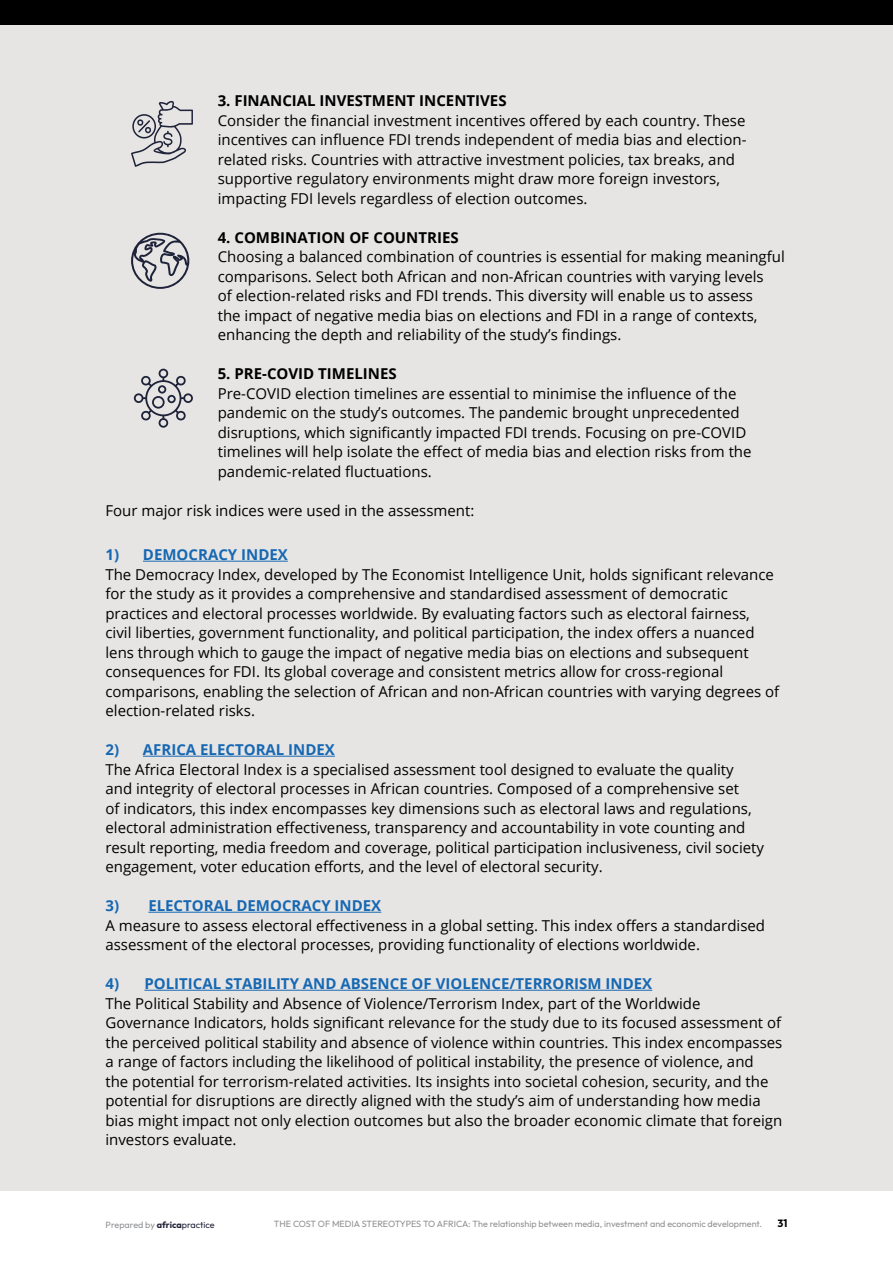
<style>
.page{position:relative;width:893px;height:1263px;background:#fff}
.page>*{position:absolute;margin:0;border:0;box-sizing:border-box;transform-origin:0 0}
.t1{font:15px/19.5px "Open Sans";color:#000}
.t2{font:700 15px "Open Sans";color:#1768b3}
.t3{font:700 15px "Open Sans";color:#000}
.t4{font:700 10.5px "Outfit";color:#000}
.t5{font:9px "Outfit";color:#8f9194}
.s1{font-weight:700;color:#23253b}
.s2{color:#23253b}
</style>
<div class="page">
<div style="left:0;top:0;width:893px;height:1191px;background:#e6e5e4"></div>
<hr style="left:143px;top:561px;width:145px;height:1px;background:#1768b3">
<hr style="left:143px;top:756px;width:192px;height:1px;background:#1768b3">
<hr style="left:148px;top:912px;width:233px;height:1px;background:#1768b3">
<hr style="left:144px;top:990px;width:508px;height:1px;background:#1768b3">
<svg style="left:131px;top:101px;width:62px;height:66px"></svg>
<svg style="left:131px;top:233px;width:58px;height:56px"></svg>
<svg style="left:134px;top:369px;width:59px;height:59px"></svg>
<div style="left:0;top:0;width:893px;height:25px;background:#000"></div>
<p class="t3" style="left:218px;top:90px;width:35px">3. FINANCIAL</p>
<p class="t3" style="left:320px;top:90px;width:16px">INVESTMENT</p>
<p class="t3" style="left:419px;top:90px;width:15px">INCENTIVES</p>
<p class="t1" style="left:218px;top:110px;width:530px">Consider the financial investment incentives offered by each country. These incentives can influence FDI trends independent of media bias and election&shy;related risks. Countries with attractive investment policies, tax breaks, and supportive regulatory environments might draw more foreign investors, impacting FDI levels regardless of election outcomes.</p>
<p class="t3" style="left:218px;top:226px;width:38px">4. COMBINATION</p>
<p class="t3" style="left:349px;top:226px;width:44px">OF COUNTRIES</p>
<p class="t1" style="left:218px;top:246px;width:569px">Choosing a balanced combination of countries is essential for making meaningful comparisons. Select both African and non-African countries with varying levels<br>of election-related risks and FDI trends. This diversity will enable us to assess<br>the impact of negative media bias on elections and FDI in a range of contexts, enhancing the depth and reliability of the study’s findings.</p>
<p class="t3" style="left:218px;top:363px;width:111px">5. PRE-COVID TIMELINES</p>
<p class="t1" style="left:218px;top:383px;width:39px">Pre-covid</p>
<p class="t1" style="left:218px;top:383px;width:535px;text-indent:77px">election timelines are essential to minimise the influence of the pandemic on the study’s outcomes. The pandemic brought unprecedented disruptions, which significantly impacted FDI trends. Focusing on pre-covid timelines will help isolate the effect of media bias and election risks from the pandemic-related fluctuations.</p>
<p class="t1" style="left:105px;top:501px;width:371px">Four major risk indices were used in the assessment:</p>
<p class="t2" style="left:105px;top:544px;width:60px">1) DEMOCRACY</p>
<p class="t2" style="left:241px;top:544px;width:17px">INDEX</p>
<p class="t1" style="left:105px;top:564px;width:675px">The Democracy Index, developed by The Economist Intelligence Unit, holds significant relevance for the study as it provides a comprehensive and standardised assessment of democratic practices and electoral processes worldwide. By evaluating factors such as electoral fairness, civil liberties, government functionality, and political participation, the index offers a nuanced lens through which to gauge the impact of negative media bias on elections and subsequent consequences for FDI. Its global coverage and consistent metrics allow for cross-regional comparisons, enabling the selection of African and non-African countries with varying degrees of election-related risks.</p>
<p class="t2" style="left:105px;top:739px;width:58px">2) AFRICA</p>
<p class="t2" style="left:200px;top:739px;width:19px">ELECTORAL</p>
<p class="t2" style="left:288px;top:739px;width:17px">INDEX</p>
<p class="t1" style="left:105px;top:759px;width:660px">The Africa Electoral Index is a specialised assessment tool designed to evaluate the quality and integrity of electoral processes in African countries. Composed of a comprehensive set<br>of indicators, this index encompasses key dimensions such as electoral laws and regulations, electoral administration effectiveness, transparency and accountability in vote counting and result reporting, media freedom and coverage, political participation inclusiveness, civil society engagement, voter education efforts, and the level of electoral security.</p>
<p class="t2" style="left:105px;top:895px;width:62px">3) ELECTORAL</p>
<p class="t2" style="left:236px;top:895px;width:23px">DEMOCRACY</p>
<p class="t2" style="left:335px;top:895px;width:17px">INDEX</p>
<p class="t1" style="left:105px;top:915px;width:661px">A measure to assess electoral effectiveness in a global setting. This index offers a standardised assessment of the electoral processes, providing functionality of elections worldwide.</p>
<p class="t2" style="left:105px;top:973px;width:58px">4) POLITICAL</p>
<p class="t2" style="left:225px;top:973px;width:18px">STABILITY</p>
<p class="t2" style="left:303px;top:973px;width:12px">AND</p>
<p class="t2" style="left:340px;top:973px;width:21px">ABSENCE</p>
<p class="t2" style="left:412px;top:973px;width:44px">OF VIOLENCE</p>
<p class="t2" style="left:509px;top:973px;width:26px">/TERRORISM</p>
<p class="t2" style="left:606px;top:973px;width:17px">INDEX</p>
<p class="t1" style="left:105px;top:993px;width:678px">The Political Stability and Absence of Violence/Terrorism Index, part of the Worldwide Governance Indicators, holds significant relevance for the study due to its focused assessment of the perceived political stability and absence of violence within countries. This index encompasses a range of factors including the likelihood of political instability, the presence of violence, and<br>the potential for terrorism-related activities. Its insights into societal cohesion, security, and the potential for disruptions are directly aligned with the study’s aim of understanding how media bias might impact not only election outcomes but also the broader economic climate that foreign investors evaluate.</p>
<p class="t5" style="left:106px;top:1219px;width:110px">Prepared by <span class="s1">africa</span><span class="s2">practice</span></p>
<p class="t5" style="left:274px;top:1218px;width:490px">The Cost of Media Stereotypes to Africa: The relationship between media, investment and economic development.</p>
<p class="t4" style="left:778px;top:1216px;width:11px">31</p>
</div>
